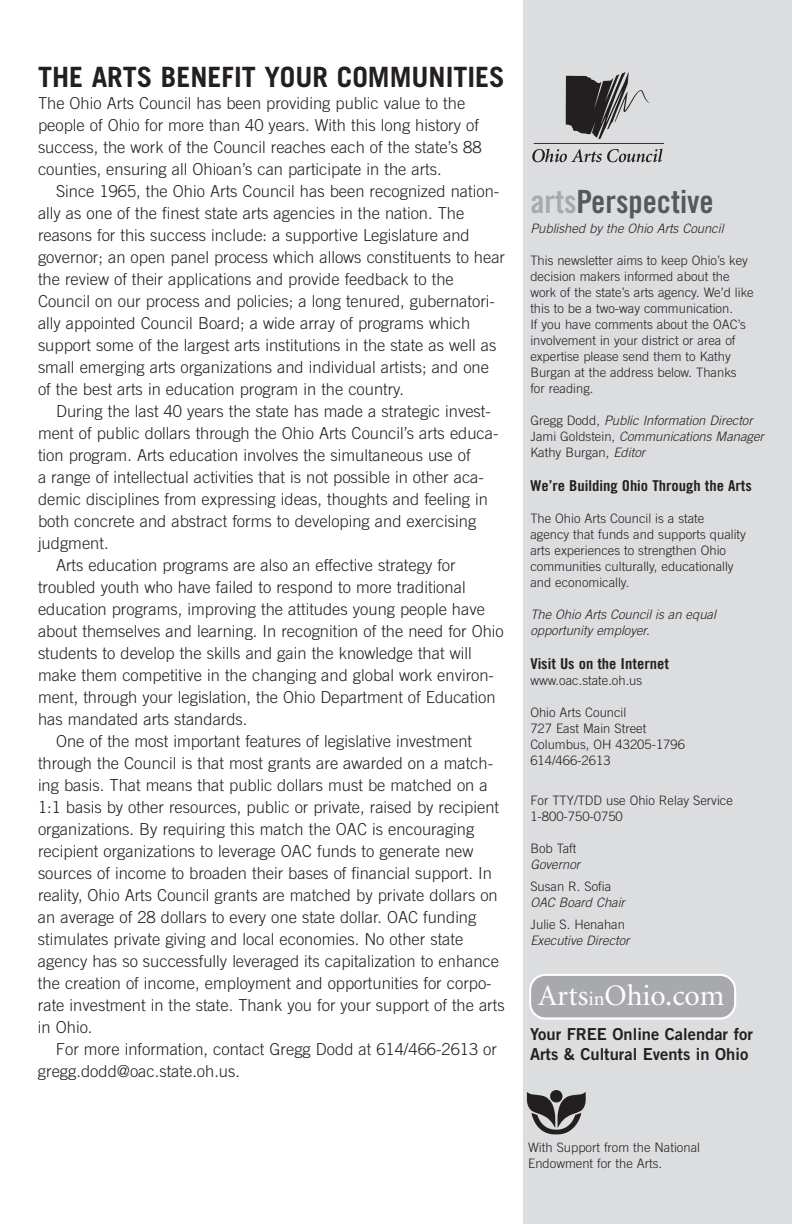
<style>
.page{position:relative;width:792px;height:1224px;background:#fff}
.page>*{position:absolute;margin:0;border:0;box-sizing:border-box;transform-origin:0 0}
.t1{font:32px "Trade Gothic Bold Cond Twenty";color:#57585a}
.t2{font:29.8px "Minion LT";color:#fff}
.t3{font:700 28px "Trade Gothic";color:#231f20}
.t4{font:300 16.4px/22px "Trade Gothic";color:#231f20}
.t5{font:16.4px/19.8px "Trade Gothic Bold Two";color:#231f20}
.t6{font:15px "Trade Gothic Bold Cond Twenty";color:#231f20;scale:1.1 1}
.t7{font:300 13px/16px "Trade Gothic";color:#231f20}
.t8{font:italic 300 13px/16px "Trade Gothic";color:#231f20}
.s1{color:#a8a9ad}
.s2{font-style:normal}
.s3{font-size:19.8px}
</style>
<div class="page">
<div style="left:524px;top:0;width:268px;height:1224px;background:#dcdddf"></div>
<img style="left:526px;top:1090px;width:60px;height:45px">
<svg style="left:529px;top:974px;width:207px;height:46px;background:#b2b3b6"></svg>
<img style="left:532px;top:143px;width:132px;height:20px">
<img style="left:565px;top:72px;width:84px;height:68px">
<h3 class="t3" style="left:38px;top:67px;width:468px">THE ARTS BENEFIT YOUR COMMUNITIES</h3>
<p class="t4" style="left:38px;top:94px;width:445px">The Ohio Arts Council has been providing public value to the people of Ohio for more than 40 years. With this long history of success, the work of the Council reaches each of the state’s 88 counties, ensuring all Ohioan’s can participate in the arts.</p>
<p class="t4" style="left:38px;top:182px;width:469px;text-indent:18px">Since 1965, the Ohio Arts Council has been recognized nation&shy;ally as one of the finest state arts agencies in the nation. The reasons for this success include: a supportive Legislature and governor; an open panel process which allows constituents to hear the review of their applications and provide feedback to the Council on our process and policies; a long tenured, gubernatori&shy;ally appointed Council Board; a wide array of programs which support some of the largest arts institutions in the state as well as small emerging arts organizations and individual artists; and one of the best arts in education program in the country.</p>
<p class="t4" style="left:56px;top:402px;width:436px">During the last 40 years the state has made a strategic invest-</p>
<p class="t4" style="left:38px;top:424px;width:462px">ment of public dollars through the Ohio Arts Council’s arts educa-</p>
<p class="t4" style="left:38px;top:446px;width:434px">tion program. Arts education involves the simultaneous use of</p>
<p class="t4" style="left:38px;top:468px;width:448px">a range of intellectual activities that is not possible in other aca-</p>
<p class="t4" style="left:38px;top:490px;width:452px">demic disciplines from expressing ideas, thoughts and feeling in</p>
<p class="t4" style="left:38px;top:512px;width:440px">both concrete and abstract forms to developing and exercising</p>
<p class="t4" style="left:38px;top:534px;width:72px">judgment.</p>
<p class="t4" style="left:56px;top:556px;width:401px">Arts education programs are also an effective strategy for</p>
<p class="t4" style="left:38px;top:578px;width:429px">troubled youth who have failed to respond to more traditional</p>
<p class="t4" style="left:38px;top:600px;width:448px">education programs, improving the attitudes young people have</p>
<p class="t4" style="left:38px;top:622px;width:467px">about themselves and learning. In recognition of the need for Ohio</p>
<p class="t4" style="left:38px;top:644px;width:435px">students to develop the skills and gain the knowledge that will</p>
<p class="t4" style="left:38px;top:666px;width:458px">make them competitive in the changing and global work environ-</p>
<p class="t4" style="left:38px;top:688px;width:459px">ment, through your legislation, the Ohio Department of Education</p>
<p class="t4" style="left:38px;top:710px;width:211px">has mandated arts standards.</p>
<p class="t4" style="left:56px;top:732px;width:418px">One of the most important features of legislative investment</p>
<p class="t4" style="left:38px;top:754px;width:457px">through the Council is that most grants are awarded on a match-</p>
<p class="t4" style="left:38px;top:776px;width:451px">ing basis. That means that public dollars must be matched on a</p>
<p class="t4" style="left:38px;top:798px;width:463px">1:1 basis by other resources, public or private, raised by recipient</p>
<p class="t4" style="left:38px;top:820px;width:438px">organizations. By requiring this match the OAC is encouraging</p>
<p class="t4" style="left:38px;top:842px;width:437px">recipient organizations to leverage OAC funds to generate new</p>
<p class="t4" style="left:38px;top:864px;width:455px">sources of income to broaden their bases of financial support. In</p>
<p class="t4" style="left:38px;top:886px;width:461px">reality, Ohio Arts Council grants are matched by private dollars on</p>
<p class="t4" style="left:38px;top:908px;width:440px">an average of 28 dollars to every one state dollar. OAC funding</p>
<p class="t4" style="left:38px;top:930px;width:427px">stimulates private giving and local economies. No other state</p>
<p class="t4" style="left:38px;top:952px;width:463px">agency has so successfully leveraged its capitalization to enhance</p>
<p class="t4" style="left:38px;top:974px;width:455px">the creation of income, employment and opportunities for corpo-</p>
<p class="t4" style="left:38px;top:996px;width:468px">rate investment in the state. Thank you for your support of the arts</p>
<p class="t4" style="left:38px;top:1018px;width:56px">in Ohio.</p>
<p class="t4" style="left:56px;top:1040px;width:443px">For more information, contact Gregg Dodd at 614/466-2613 or</p>
<p class="t4" style="left:38px;top:1062px;width:204px">gregg.dodd@oac.state.oh.us.</p>
<h1 class="t1" style="left:530px;top:189px;width:185px"><span class="s1">arts</span>Perspective</h1>
<p class="t8" style="left:530px;top:221px;width:195px">Published by the Ohio Arts Council</p>
<p class="t7" style="left:530px;top:253px;width:225px">This newsletter aims to keep Ohio’s key decision makers informed about the work of the state’s arts agency. We’d like this to be a two-way communication.<br>If you have comments about the OAC’s involvement in your district or area of expertise please send them to Kathy Burgan at the address below. Thanks for reading.</p>
<p class="t8" style="left:530px;top:413px;width:235px"><span class="s2">Gregg Dodd,</span> Public Information Director<br><span class="s2">Jami Goldstein,</span> Communications Manager<br><span class="s2">Kathy Burgan,</span> Editor</p>
<p class="t6" style="left:530px;top:480px;width:203px">We’re Building Ohio Through the Arts</p>
<p class="t7" style="left:530px;top:511px;width:217px">The Ohio Arts Council is a state agency that funds and supports quality arts experiences to strengthen Ohio communities culturally, educationally and economically.</p>
<p class="t8" style="left:530px;top:607px;width:187px">The Ohio Arts Council is an equal opportunity employer.</p>
<p class="t6" style="left:530px;top:658px;width:128px">Visit Us on the Internet</p>
<p class="t7" style="left:530px;top:673px;width:113px">www.oac.state.oh.us</p>
<p class="t7" style="left:530px;top:705px;width:156px">Ohio Arts Council<br>727 East Main Street<br>Columbus, OH 43205-1796<br>614/466-2613</p>
<p class="t7" style="left:530px;top:793px;width:204px">For TTY/TDD use Ohio Relay Service<br>1-800-750-0750</p>
<p class="t7" style="left:530px;top:841px;width:48px">Bob Taft</p>
<p class="t8" style="left:530px;top:857px;width:51px">Governor</p>
<p class="t7" style="left:530px;top:879px;width:82px">Susan R. Sofia</p>
<p class="t8" style="left:530px;top:895px;width:96px">OAC Board Chair</p>
<p class="t7" style="left:530px;top:917px;width:96px">Julie S. Henahan</p>
<p class="t8" style="left:530px;top:933px;width:101px">Executive Director</p>
<h2 class="t2" style="left:538px;top:984px;width:188px">Arts<span class="s3">in</span>Ohio.com</h2>
<p class="t5" style="left:530px;top:1026px;width:224px">Your FREE Online Calendar for<br>Arts &amp; Cultural Events in Ohio</p>
<p class="t7" style="left:528px;top:1141px;width:173px">With Support from the National<br>Endowment for the Arts.</p>
</div>
